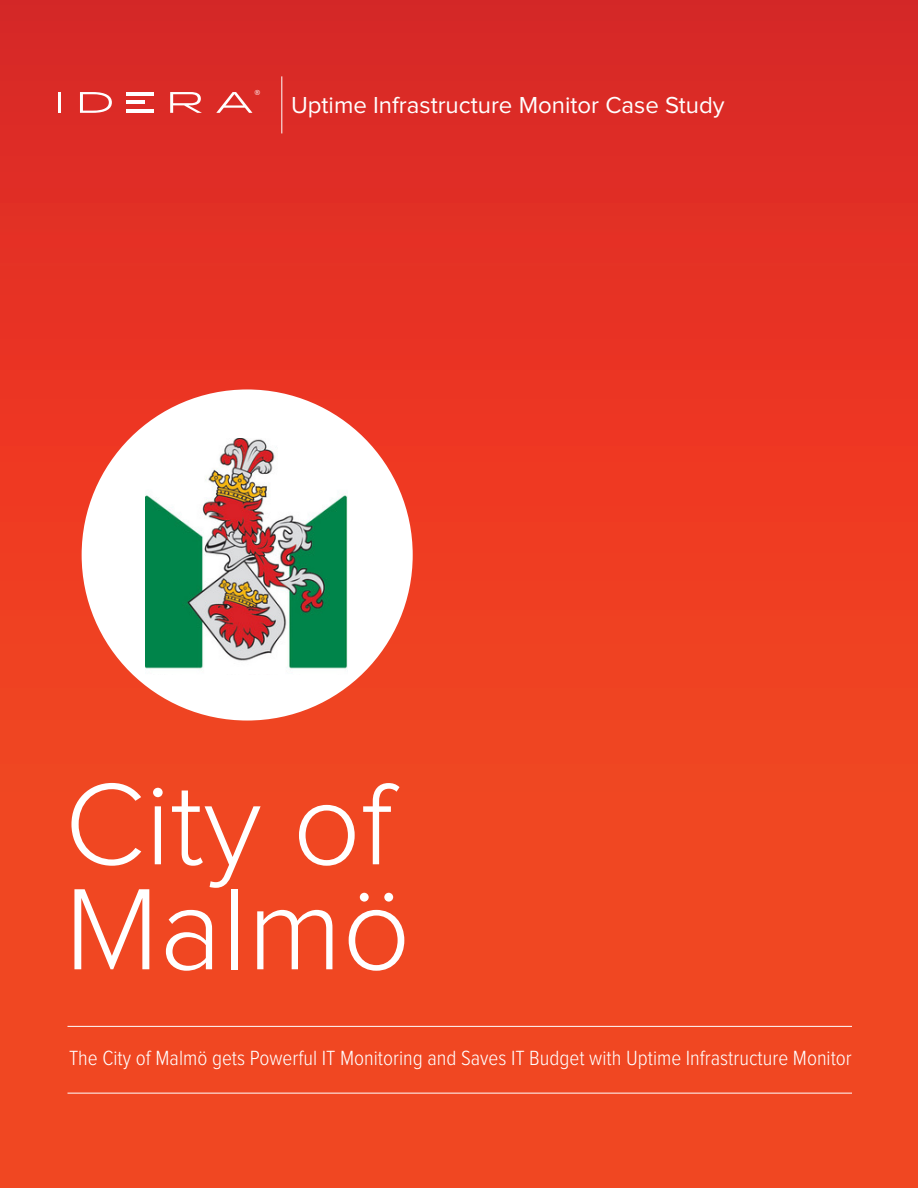
<style>
.page{position:relative;width:918px;height:1188px;background:#fff}
.page>*{position:absolute;margin:0;border:0;box-sizing:border-box;transform-origin:0 0}
.t1{font:300 120px "Proxima Nova";color:#fff}
.t2{font:24px "Proxima Nova";color:#fff}
.t3{font:300 21.3px "Proxima Nova Cond";color:#fff}
.t4{font:700 12px "Proxima Nova";color:#fff}
</style>
<div class="page">
<div style="left:0;top:0;width:918px;height:1188px;background:linear-gradient(to bottom,#df2a25,#f64e21)"></div>
<div style="left:82px;top:389px;width:331px;height:332px;background:#fff;border-radius:50%"></div>
<hr style="left:68px;top:1026px;width:784px;height:1px;background:#fff">
<hr style="left:68px;top:1093px;width:784px;height:1px;background:#fff">
<hr style="left:281px;top:76px;width:1px;height:57px;background:#fff">
<hr style="left:58px;top:92px;width:3px;height:21px;background:#fff">
<svg style="left:80px;top:92px;width:32px;height:21px"></svg>
<svg style="left:170px;top:92px;width:32px;height:21px"></svg>
<svg style="left:216px;top:92px;width:36px;height:21px"></svg>
<hr style="left:126px;top:92px;width:28px;height:3px;background:#fff">
<hr style="left:126px;top:110px;width:28px;height:3px;background:#fff">
<hr style="left:126px;top:101px;width:19px;height:3px;background:#fff">
<img style="left:146px;top:438px;width:202px;height:231px">
<p class="t4" style="left:255px;top:89px;width:7px">®</p>
<p class="t2" style="left:291px;top:94px;width:435px">Uptime Infrastructure Monitor Case Study</p>
<p class="t1" style="left:64px;top:769px;width:330px">City of</p>
<p class="t1" style="left:64px;top:874px;width:348px">Malmö</p>
<p class="t3" style="left:69px;top:1048px;width:784px">The City of Malmö gets Powerful IT Monitoring and Saves IT Budget with Uptime Infrastructure Monitor</p>
</div>
